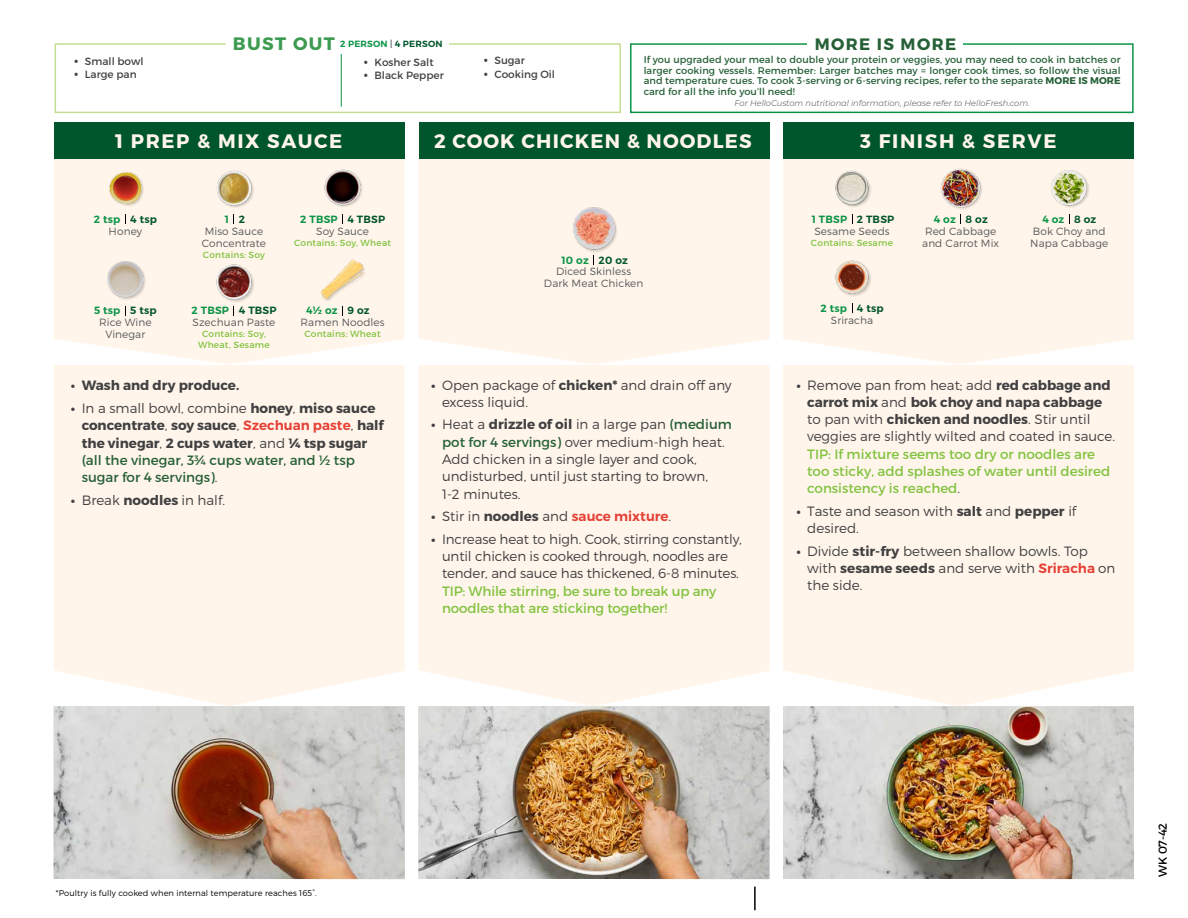
<style>
.page{position:relative;width:1188px;height:918px;background:#fff}
.page>*{position:absolute;margin:0;border:0;box-sizing:border-box;transform-origin:0 0}
.t1{font:700 19.5px "Montserrat";letter-spacing:.08em;color:#fff5ea}
.t2{font:700 19.5px "Montserrat";letter-spacing:.06em;color:#fff5ea}
.t3{font:700 18px "Montserrat";letter-spacing:.075em;color:#3d9b51}
.t4{font:700 16.5px "Montserrat";letter-spacing:.085em;color:#266037}
.t5{font:300 13.5px/17.2px "Montserrat";color:#414042}
.t6{font:700 13.5px/17.2px "Montserrat";color:#414042}
.t7{font:13.5px/17.2px "Montserrat";color:#82c341}
.t8{font:600 13.5px "Montserrat";color:#e54137}
.t9{font:11.55px "Montserrat";color:#000}
.t10{font:300 10.5px/12px "Montserrat";letter-spacing:.01em;color:#58595b}
.t11{font:10.5px "Montserrat";color:#414042}
.t12{font:600 10.5px "Montserrat";letter-spacing:.02em;color:#0b9446}
.t13{font:600 10.5px "Montserrat";letter-spacing:.02em;color:#00562c}
.t14{font:9.75px/10.5px "Montserrat";letter-spacing:.01em;color:#266037;text-align:justify}
.t15{font:9px/10.5px "Montserrat";letter-spacing:.025em;color:#82c341;text-align:center}
.t16{font:italic 300 8.25px "Montserrat";color:#414042}
.t17{font:300 8.25px "Montserrat";letter-spacing:.01em;color:#000}
.s1{font-weight:600;font-size:13.5px}
.s2{font-weight:700}
.s3{color:#00562c}
.s4{font-weight:300}
.s5{font-weight:600;color:#e54137}
.s6{font-weight:400;color:#266037}
.s7{font-weight:700;color:#414042}
.s8{font-weight:300;color:#414042}
</style>
<div class="page">
<svg style="left:783px;top:159px;width:351px;height:205px;background:#fef5eb"></svg>
<div style="left:418px;top:122px;width:352px;height:242px;background:#fff5ea"></div>
<svg style="left:54px;top:159px;width:351px;height:205px;background:#fef5eb"></svg>
<div style="left:418px;top:365px;width:351px;height:341px;background:#fff5ea"></div>
<div style="left:54px;top:365px;width:351px;height:341px;background:#fff5ea"></div>
<div style="left:783px;top:365px;width:351px;height:341px;background:#fff5ea"></div>
<div style="left:54px;top:122px;width:351px;height:37px;background:#00562c"></div>
<div style="left:419px;top:122px;width:351px;height:37px;background:#00562c"></div>
<div style="left:783px;top:122px;width:351px;height:37px;background:#00562c"></div>
<div style="left:630px;top:43px;width:504px;height:70px;border:2px solid #0b9446"></div>
<div style="left:808px;top:34px;width:155px;height:16px;background:#fff"></div>
<hr style="left:341px;top:54px;width:1px;height:53px;background:#0b9446">
<div style="left:55px;top:43px;width:566px;height:70px;border:2px solid #c5de92"></div>
<div style="left:226px;top:33px;width:223px;height:17px;background:#fff"></div>
<img style="left:418px;top:706px;width:352px;height:173px">
<img style="left:54px;top:706px;width:351px;height:173px">
<img style="left:783px;top:706px;width:351px;height:173px">
<div style="left:941px;top:168px;width:43px;height:42px;background:#fff5ea"></div>
<img style="left:931px;top:166px;width:59px;height:43px">
<img style="left:822px;top:166px;width:60px;height:43px">
<img style="left:1048px;top:166px;width:43px;height:43px">
<img style="left:822px;top:255px;width:60px;height:44px">
<div style="left:573px;top:207px;width:46px;height:46px;background:#000;opacity:.2"></div>
<img style="left:564px;top:207px;width:59px;height:43px">
<img style="left:204px;top:166px;width:60px;height:43px">
<img style="left:96px;top:166px;width:59px;height:43px">
<img style="left:313px;top:166px;width:59px;height:43px">
<img style="left:204px;top:261px;width:60px;height:43px">
<img style="left:96px;top:257px;width:59px;height:44px">
<div style="left:321px;top:259px;width:47px;height:44px;background:#fff5ea"></div>
<img style="left:313px;top:257px;width:59px;height:44px">
<hr style="left:754px;top:887px;width:2px;height:23px;background:#000">
<p class="t11" style="left:74px;top:55px;width:71px"><span class="s1">•</span> Small bowl</p>
<p class="t11" style="left:74px;top:68px;width:64px"><span class="s1">•</span> Large pan</p>
<h2 class="t3" style="left:233px;top:33px;width:211px">BUST OUT <sup>2</sup> <sup>PERSON</sup> <sup>|</sup> <sup>4</sup> <sup>PERSON</sup></h2>
<p class="t11" style="left:364px;top:56px;width:71px"><span class="s1">•</span> Kosher Salt</p>
<p class="t11" style="left:364px;top:69px;width:82px"><span class="s1">•</span> Black Pepper</p>
<p class="t11" style="left:484px;top:54px;width:43px"><span class="s1">•</span> Sugar</p>
<p class="t11" style="left:484px;top:67px;width:73px"><span class="s1">•</span> Cooking Oil</p>
<p class="t4" style="left:815px;top:34px;width:143px">MORE IS MORE</p>
<p class="t14" style="left:644px;top:54px;width:479px">If you upgraded your meal to double your protein or veggies, you may need to cook in batches or larger cooking vessels. Remember: Larger batches may = longer cook times, so follow the visual and temperature cues. To cook 3-serving or 6-serving recipes, refer to the separate <span class="s2">MORE IS MORE </span>card for all the info you’ll need!</p>
<p class="t16" style="left:735px;top:97px;width:297px">For HelloCustom nutritional information, please refer to HelloFresh.com.</p>
<h1 class="t1" style="left:115px;top:129px;width:229px">1 PREP &amp; MIX SAUCE</h1>
<h1 class="t2" style="left:434px;top:129px;width:319px">2 COOK CHICKEN &amp; NOODLES</h1>
<h1 class="t1" style="left:860px;top:129px;width:198px">3 FINISH &amp; SERVE</h1>
<p class="t12" style="left:94px;top:213px;width:28px">2 tsp</p>
<p class="t12" style="left:225px;top:213px;width:6px">1</p>
<p class="t12" style="left:300px;top:213px;width:39px">2 TBSP</p>
<p class="t13" style="left:130px;top:213px;width:28px">4 tsp</p>
<p class="t13" style="left:239px;top:213px;width:8px">2</p>
<p class="t13" style="left:347px;top:213px;width:39px">4 TBSP</p>
<p class="t12" style="left:812px;top:213px;width:37px">1 TBSP</p>
<p class="t12" style="left:934px;top:213px;width:24px">4 oz</p>
<p class="t12" style="left:1042px;top:213px;width:24px">4 oz</p>
<p class="t13" style="left:857px;top:213px;width:39px">2 TBSP</p>
<p class="t13" style="left:966px;top:213px;width:24px">8 oz</p>
<p class="t13" style="left:1074px;top:213px;width:24px">8 oz</p>
<p class="t10" style="left:202px;top:225px;width:66px">Miso Sauce<br>Concentrate</p>
<p class="t15" style="left:203px;top:250px;width:64px">Contains: Soy</p>
<p class="t10" style="left:109px;top:225px;width:35px">Honey</p>
<p class="t10" style="left:316px;top:225px;width:54px">Soy Sauce</p>
<p class="t15" style="left:294px;top:238px;width:98px">Contains: Soy, Wheat</p>
<p class="t12" style="left:562px;top:253px;width:68px">10 oz <span class="s3">20 oz</span></p>
<p class="t10" style="left:814px;top:225px;width:77px">Sesame Seeds</p>
<p class="t15" style="left:811px;top:238px;width:84px">Contains: Sesame</p>
<p class="t10" style="left:1030px;top:225px;width:80px">Bok Choy and<br>Napa Cabbage</p>
<p class="t10" style="left:922px;top:225px;width:79px">Red Cabbage and Carrot Mix</p>
<p class="t10" style="left:544px;top:266px;width:101px;text-align:center">Diced Skinless<br>Dark Meat Chicken</p>
<p class="t12" style="left:94px;top:304px;width:28px">5 tsp</p>
<p class="t12" style="left:192px;top:304px;width:39px">2 TBSP</p>
<p class="t12" style="left:306px;top:304px;width:33px">4½ oz</p>
<p class="t13" style="left:130px;top:304px;width:28px">5 tsp</p>
<p class="t13" style="left:239px;top:304px;width:39px">4 TBSP</p>
<p class="t13" style="left:347px;top:304px;width:24px">9 oz</p>
<p class="t10" style="left:99px;top:316px;width:54px;text-align:center">Rice Wine<br>Vinegar</p>
<p class="t10" style="left:301px;top:316px;width:86px">Ramen Noodles</p>
<p class="t10" style="left:193px;top:316px;width:84px">Szechuan Paste</p>
<p class="t15" style="left:198px;top:329px;width:73px">Contains: Soy,<br>Wheat, Sesame</p>
<p class="t15" style="left:304px;top:329px;width:78px">Contains: Wheat</p>
<p class="t12" style="left:821px;top:302px;width:28px">2 tsp</p>
<p class="t13" style="left:857px;top:302px;width:28px">4 tsp</p>
<p class="t10" style="left:831px;top:314px;width:44px">Sriracha</p>
<p class="t6" style="left:71px;top:377px;width:170px">• Wash and dry produce.</p>
<p class="t6" style="left:82px;top:400px;width:304px;text-indent:-11px">• <span class="s4">In a small bowl, combine</span> honey<span class="s4">,</span> miso sauce concentrate<span class="s4">,</span> soy sauce<span class="s4">,</span> <span class="s5">Szechuan paste</span><span class="s4">,</span> half the vinegar<span class="s4">,</span> 2 cups water<span class="s4">, and</span> ¼ tsp sugar <span class="s6">(all the vinegar, 3¾ cups water, and ½ tsp sugar for 4 servings)</span><span class="s4">.</span></p>
<p class="t5" style="left:71px;top:491px;width:156px"><span class="s2">•</span> Break <span class="s2">noodles</span> in half.</p>
<p class="t5" style="left:442px;top:376px;width:291px;text-indent:-11px"><span class="s2">•</span> Open package of <span class="s2">chicken*</span> and drain off any excess liquid.</p>
<p class="t5" style="left:442px;top:416px;width:291px;text-indent:-11px"><span class="s2">•</span> Heat a <span class="s2">drizzle of oil</span> in a large pan <span class="s6">(medium pot for 4 servings)</span> over medium-high heat.<br>Add chicken in a single layer and cook, undisturbed, until just starting to brown,<br>1-2 minutes.</p>
<p class="t8" style="left:431px;top:508px;width:242px"><span class="s7">•</span> <span class="s8">Stir in</span> <span class="s7">noodles</span> <span class="s8">and</span> sauce mixture<span class="s8">.</span></p>
<p class="t5" style="left:431px;top:530px;width:312px;text-align:center"><span class="s2">•</span> Increase heat to high. Cook, stirring constantly, until chicken is cooked through, noodles are tender, and sauce has thickened, 6-8 minutes.</p>
<p class="t7" style="left:442px;top:582px;width:276px">TIP: While stirring, be sure to break up any noodles that are sticking together!</p>
<p class="t5" style="left:807px;top:376px;width:309px;text-indent:-11px"><span class="s2">•</span> Remove pan from heat; add <span class="s2">red cabbage and carrot mix</span> and <span class="s2">bok choy and napa cabbage </span>to pan with <span class="s2">chicken and noodles</span>. Stir until veggies are slightly wilted and coated in sauce.</p>
<p class="t7" style="left:807px;top:445px;width:305px">TIP: If mixture seems too dry or noodles are too sticky, add splashes of water until desired consistency is reached<span class="s8">.</span></p>
<p class="t5" style="left:807px;top:502px;width:271px;text-indent:-11px"><span class="s2">•</span> Taste and season with <span class="s2">salt</span> and <span class="s2">pepper</span> if desired.</p>
<p class="t5" style="left:807px;top:542px;width:310px;text-indent:-11px"><span class="s2">•</span> Divide <span class="s2">stir-fry</span> between shallow bowls. Top with <span class="s2">sesame seeds</span> and serve with <span class="s5">Sriracha</span> on the side.</p>
<p class="t17" style="left:56px;top:888px;width:262px">*Poultry is fully cooked when internal temperature reaches 165°.</p>
<p class="t9" style="left:1155px;top:877px;width:55px;rotate:-90deg">WK 07-42</p>
</div>
